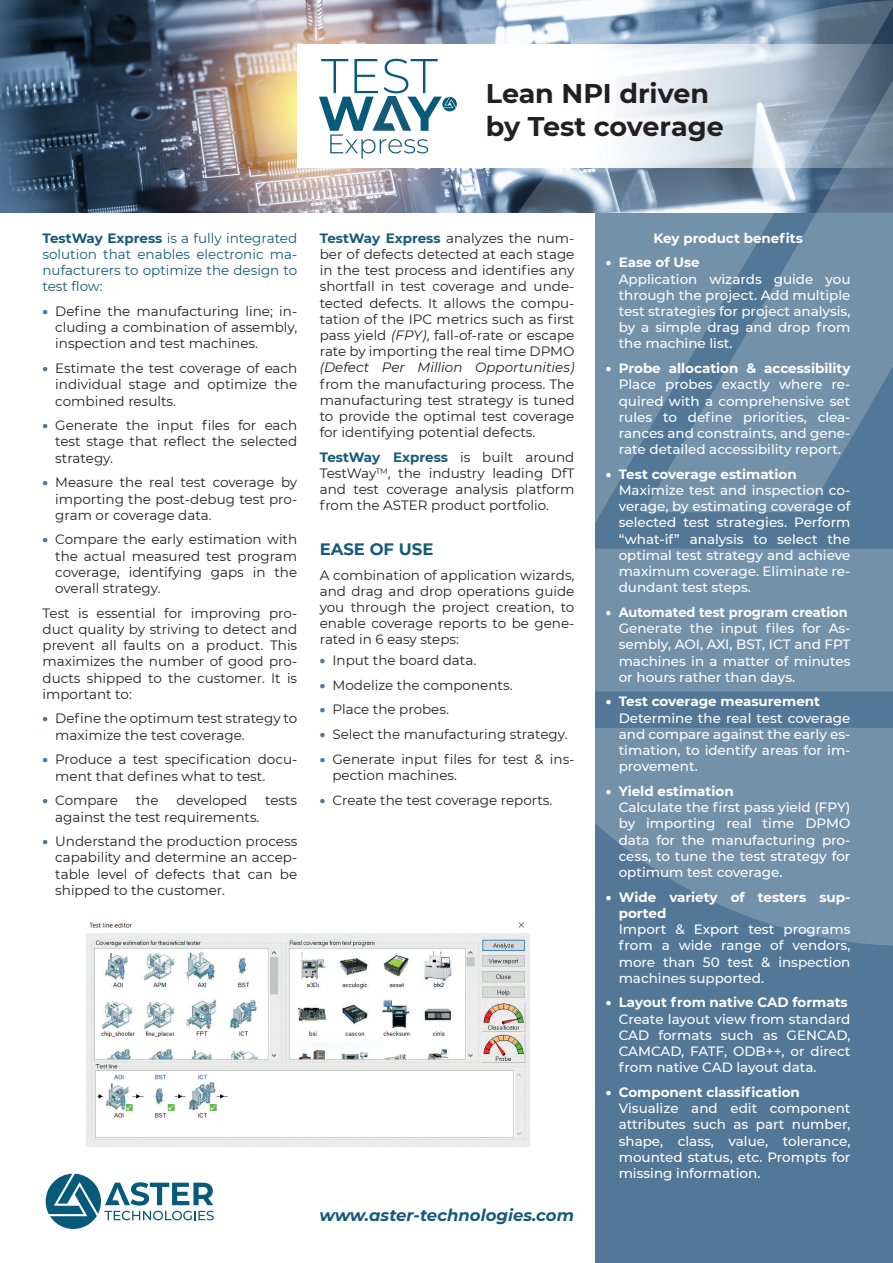
<style>
.page{position:relative;width:893px;height:1263px;background:#fff}
.page>*{position:absolute;margin:0;border:0;box-sizing:border-box;transform-origin:0 0}
.t1{font:700 27px/32.4px "Montserrat";letter-spacing:-.005em;color:#231f20}
.t2{font:italic 700 16.5px "Montserrat";color:#165a79}
.t3{font:700 16.5px "Montserrat";color:#165a79}
.Style_de_paragraphe{font:13.5px/16.2px "Montserrat";color:#231f20;text-align:justify}
.Style_de_paragraphe-2{font:500 13.5px/16.2px "Montserrat";color:#fff;text-align:justify}
.Style_de_paragraphe-3{font:700 13.5px/16.2px "Montserrat";color:#fff}
.Style_de_paragraphe-4{font:13.5px/16.2px "Montserrat";color:#165a79;text-align:justify}
.Style_de_paragraphe-5{font:700 13.5px "Montserrat";color:#fff;scale:.96 1}
.s1{font-weight:700}
.s2{font-weight:900;color:#537796}
.s3{font-weight:700;color:#165a79}
.s4{font-style:italic}
.s5{font-weight:900}
</style>
<div class="page">
<div style="left:595px;top:204px;width:298px;height:1059px;background:#537796"></div>
<img style="left:0;top:0;width:440px;height:213px">
<svg style="left:440px;top:0;width:203px;height:215px"></svg>
<svg style="left:643px;top:0;width:250px;height:215px;background:#7890a7"></svg>
<svg style="left:595px;top:215px;width:298px;height:731px;fill:#7491aa"></svg>
<svg style="left:46px;top:1174px;width:168px;height:55px"></svg>
<svg style="left:297px;top:45px;width:596px;height:123px"></svg>
<img style="left:87px;top:922px;width:443px;height:224px">
<svg style="left:319px;top:59px;width:138px;height:100px"></svg>
<p class="t1" style="left:486px;top:76px;width:240px">Lean NPI driven by Test coverage</p>
<p class="Style_de_paragraphe-4" style="left:43px;top:229px;width:256px"><span class="s1">TestWay Express</span> is a fully integrated solution that enables electronic ma&shy;nufacturers to optimize the design to test flow:</p>
<p class="Style_de_paragraphe" style="left:55px;top:303px;width:243px;text-indent:-13px"><span class="s2">•</span> Define the manufacturing line; in&shy;cluding a combination of assembly, inspection and test machines.</p>
<p class="Style_de_paragraphe" style="left:55px;top:360px;width:243px;text-indent:-13px"><span class="s2">•</span> Estimate the test coverage of each individual stage and optimize the combined results.</p>
<p class="Style_de_paragraphe" style="left:55px;top:417px;width:243px;text-indent:-13px"><span class="s2">•</span> Generate the input files for each test stage that reflect the selected strategy.</p>
<p class="Style_de_paragraphe" style="left:55px;top:474px;width:243px;text-indent:-13px"><span class="s2">•</span> Measure the real test coverage by importing the post-debug test pro&shy;gram or coverage data.</p>
<p class="Style_de_paragraphe" style="left:55px;top:531px;width:243px;text-indent:-13px"><span class="s2">•</span> Compare the early estimation with the actual measured test program coverage, identifying gaps in the overall strategy.</p>
<p class="Style_de_paragraphe" style="left:43px;top:604px;width:256px">Test is essential for improving pro&shy;duct quality by striving to detect and prevent all faults on a product. This maximizes the number of good pro&shy;ducts shipped to the customer. It is important to:</p>
<p class="Style_de_paragraphe" style="left:55px;top:710px;width:243px;text-indent:-13px"><span class="s2">•</span> Define the optimum test strategy to maximize the test coverage.</p>
<p class="Style_de_paragraphe" style="left:55px;top:751px;width:243px;text-indent:-13px"><span class="s2">•</span> Produce a test specification docu&shy;ment that defines what to test.</p>
<p class="Style_de_paragraphe" style="left:43px;top:792px;width:77px"><span class="s2">•</span> Compare</p>
<p class="Style_de_paragraphe" style="left:136px;top:792px;width:24px">the</p>
<p class="Style_de_paragraphe" style="left:176px;top:792px;width:72px">developed</p>
<p class="Style_de_paragraphe" style="left:265px;top:792px;width:34px">tests</p>
<p class="Style_de_paragraphe" style="left:55px;top:808px;width:206px">against the test requirements.</p>
<p class="Style_de_paragraphe" style="left:55px;top:833px;width:243px;text-indent:-13px"><span class="s2">•</span> Understand the production process capability and determine an accep&shy;table level of defects that can be shipped to the customer.</p>
<p class="Style_de_paragraphe" style="left:320px;top:229px;width:256px"><span class="s3">TestWay Express</span> analyzes the num&shy;ber of defects detected at each stage in the test process and identifies any shortfall in test coverage and unde&shy;tected defects. It allows the compu&shy;tation of the IPC metrics such as first pass yield <span class="s4">(FPY)</span>, fall-of-rate or escape rate by importing the real time DPMO <span class="s4">(Defect Per Million Opportunities) </span>from the manufacturing process. The manufacturing test strategy is tuned to provide the optimal test coverage for identifying potential defects.</p>
<p class="Style_de_paragraphe" style="left:320px;top:448px;width:256px"><span class="s3">TestWay Express</span> is built around TestWay<sup>TM</sup>, the industry leading DfT and test coverage analysis platform from the ASTER product portfolio.</p>
<p class="t3" style="left:320px;top:537px;width:115px">EASE OF USE</p>
<p class="Style_de_paragraphe" style="left:320px;top:566px;width:256px">A combination of application wizards, and drag and drop operations guide you through the project creation, to enable coverage reports to be gene&shy;rated in 6 easy steps:</p>
<p class="Style_de_paragraphe" style="left:320px;top:651px;width:158px"><span class="s2">•</span> Input the board data.</p>
<p class="Style_de_paragraphe" style="left:320px;top:676px;width:194px"><span class="s2">•</span> Modelize the components.</p>
<p class="Style_de_paragraphe" style="left:320px;top:701px;width:131px"><span class="s2">•</span> Place the probes.</p>
<p class="Style_de_paragraphe" style="left:320px;top:726px;width:249px"><span class="s2">•</span> Select the manufacturing strategy.</p>
<p class="Style_de_paragraphe" style="left:332px;top:750px;width:243px;text-indent:-13px"><span class="s2">•</span> Generate input files for test &amp; ins&shy;pection machines.</p>
<p class="Style_de_paragraphe" style="left:320px;top:791px;width:234px"><span class="s2">•</span> Create the test coverage reports.</p>
<p class="t2" style="left:319px;top:1203px;width:256px">www.aster-technologies.com</p>
<p class="Style_de_paragraphe-3" style="left:653px;top:229px;width:151px">Key product benefits</p>
<p class="Style_de_paragraphe-3" style="left:606px;top:254px;width:95px"><span class="s5">•</span> Ease of Use</p>
<p class="Style_de_paragraphe-2" style="left:619px;top:270px;width:233px">Application wizards guide you through the project. Add multiple test strategies for project analysis, by a simple drag and drop from the machine list.</p>
<p class="Style_de_paragraphe-2" style="left:619px;top:360px;width:233px;text-indent:-13px"><span class="s5">•</span> <span class="s1">Probe allocation &amp; accessibility </span>Place probes exactly where re&shy;quired with a comprehensive set rules to define priorities, clea&shy;rances and constraints, and gene&shy;rate detailed accessibility report.</p>
<p class="Style_de_paragraphe-3" style="left:606px;top:465px;width:192px"><span class="s5">•</span> Test coverage estimation</p>
<p class="Style_de_paragraphe-2" style="left:619px;top:482px;width:233px">Maximize test and inspection co&shy;verage, by estimating coverage of selected test strategies. Perform “what-if” analysis to select the optimal test strategy and achieve maximum coverage. Eliminate re&shy;dundant test steps.</p>
<p class="Style_de_paragraphe-5" style="left:606px;top:602px;width:253px"><span class="s5">•</span> Automated test program creation</p>
<p class="Style_de_paragraphe-2" style="left:619px;top:620px;width:233px">Generate the input files for As&shy;sembly, AOI, AXI, BST, ICT and FPT machines in a matter of minutes or hours rather than days.</p>
<p class="Style_de_paragraphe-3" style="left:606px;top:693px;width:216px"><span class="s5">•</span> Test coverage measurement</p>
<p class="Style_de_paragraphe-2" style="left:619px;top:709px;width:233px">Determine the real test coverage and compare against the early es&shy;timation, to identify areas for im&shy;provement.</p>
<p class="Style_de_paragraphe-3" style="left:606px;top:782px;width:129px"><span class="s5">•</span> Yield estimation</p>
<p class="Style_de_paragraphe-2" style="left:619px;top:799px;width:233px">Calculate the first pass yield (FPY) by importing real time DPMO data for the manufacturing pro&shy;cess, to tune the test strategy for optimum test coverage.</p>
<p class="Style_de_paragraphe-3" style="left:619px;top:888px;width:233px;text-indent:-13px"><span class="s5">•</span> Wide variety of testers sup&shy;ported</p>
<p class="Style_de_paragraphe-2" style="left:619px;top:921px;width:233px">Import &amp; Export test programs from a wide range of vendors, more than 50 test &amp; inspection machines supported.</p>
<p class="Style_de_paragraphe-3" style="left:606px;top:994px;width:243px"><span class="s5">•</span> Layout from native CAD formats</p>
<p class="Style_de_paragraphe-2" style="left:619px;top:1010px;width:233px">Create layout view from standard CAD formats such as GENCAD, CAMCAD, FATF, ODB++, or direct from native CAD layout data.</p>
<p class="Style_de_paragraphe-3" style="left:606px;top:1083px;width:196px"><span class="s5">•</span> Component classification</p>
<p class="Style_de_paragraphe-2" style="left:619px;top:1100px;width:233px">Visualize and edit component attributes such as part number, shape, class, value, tolerance, mounted status, etc. Prompts for missing information.</p>
</div>
